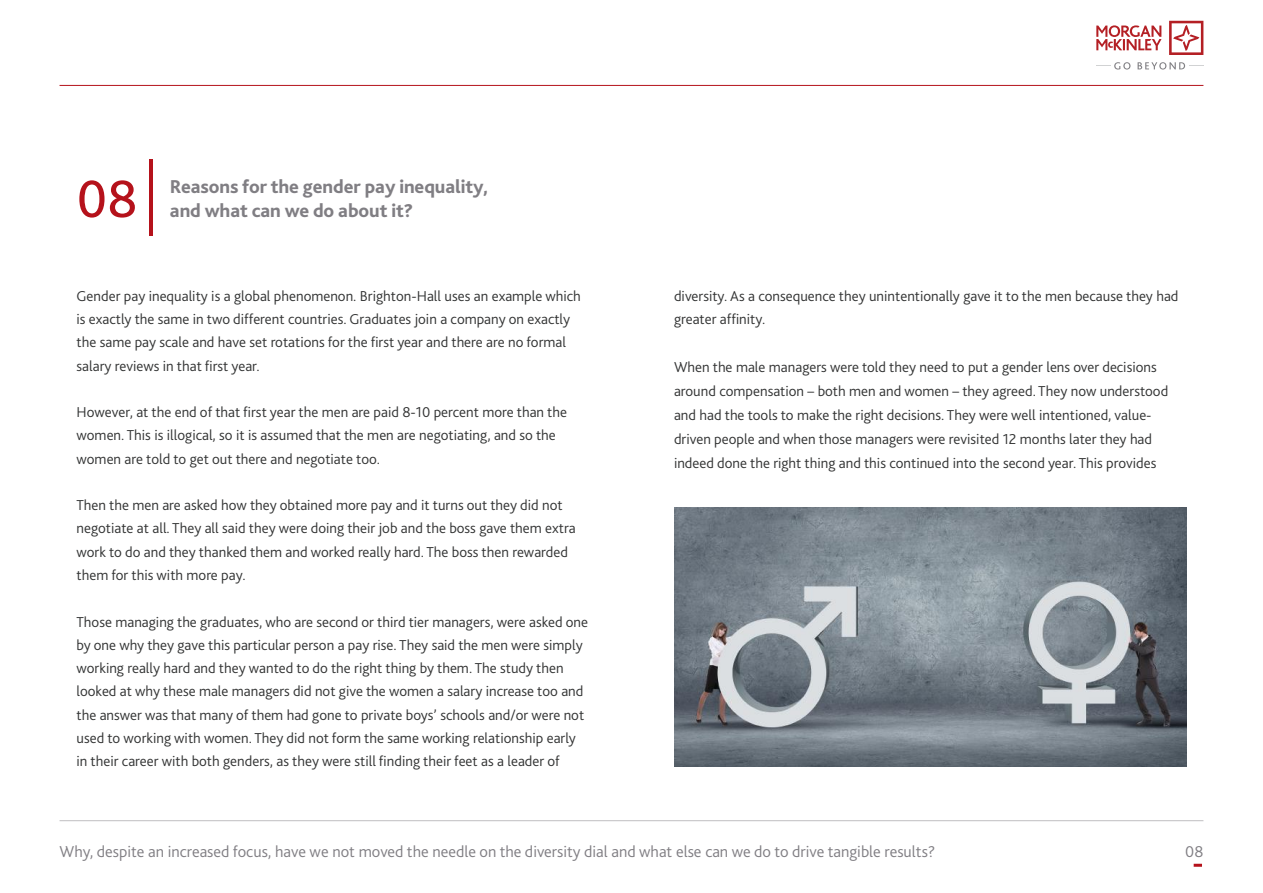
<style>
.page{position:relative;width:1263px;height:893px;background:#fff}
.page>*{position:absolute;margin:0;border:0;box-sizing:border-box;transform-origin:0 0}
.t1{font:55.2px "Bliss 2";color:#b5121b}
.t2{font:800 19.5px "Bliss 2";letter-spacing:-.005em;color:#807e83}
.t3{font:300 16.5px "Bliss 2";color:#807e83}
.t4{font:300 15px/23.2px "Bliss 2";color:#323333}
</style>
<div class="page">
<hr style="left:60px;top:820px;width:1143px;height:1px;background:#bfbec1">
<hr style="left:60px;top:85px;width:1143px;height:1px;background:#b5121b">
<svg style="left:1096px;top:25px;width:65px;height:25px"></svg>
<svg style="left:1169px;top:21px;width:34px;height:34px"></svg>
<svg style="left:1096px;top:62px;width:34px;height:8px"></svg>
<svg style="left:1137px;top:62px;width:66px;height:8px"></svg>
<hr style="left:150px;top:159px;width:3px;height:77px;background:#b5121b">
<svg style="left:1194px;top:864px;width:8px;height:3px"></svg>
<img style="left:674px;top:507px;width:512px;height:260px">
<h1 class="t1" style="left:77px;top:164px;width:63px">08</h1>
<h2 class="t2" style="left:170px;top:174px;width:319px">Reasons for the gender pay inequality,</h2>
<h2 class="t2" style="left:170px;top:198px;width:245px">and what can we do about it?</h2>
<p class="t4" style="left:77px;top:284px;width:506px">Gender pay inequality is a global phenomenon. Brighton-Hall uses an example which is exactly the same in two different countries. Graduates join a company on exactly the same pay scale and have set rotations for the first year and there are no formal salary reviews in that first year.</p>
<p class="t4" style="left:77px;top:401px;width:492px">However, at the end of that first year the men are paid 8-10 percent more than the women. This is illogical, so it is assumed that the men are negotiating, and so the women are told to get out there and negotiate too.</p>
<p class="t4" style="left:77px;top:494px;width:501px">Then the men are asked how they obtained more pay and it turns out they did not negotiate at all. They all said they were doing their job and the boss gave them extra work to do and they thanked them and worked really hard. The boss then rewarded them for this with more pay.</p>
<p class="t4" style="left:77px;top:610px;width:513px">Those managing the graduates, who are second or third tier managers, were asked one by one why they gave this particular person a pay rise. They said the men were simply working really hard and they wanted to do the right thing by them. The study then looked at why these male managers did not give the women a salary increase too and the answer was that many of them had gone to private boys’ schools and/or were not used to working with women. They did not form the same working relationship early in their career with both genders, as they were still finding their feet as a leader of</p>
<p class="t4" style="left:674px;top:284px;width:506px">diversity. As a consequence they unintentionally gave it to the men because they had greater affinity.</p>
<p class="t4" style="left:674px;top:355px;width:496px;line-height:24px">When the male managers were told they need to put a gender lens over decisions around compensation – both men and women – they agreed. They now understood and had the tools to make the right decisions. They were well intentioned, value&shy;driven people and when those managers were revisited 12 months later they had indeed done the right thing and this continued into the second year. This provides</p>
<p class="t3" style="left:60px;top:841px;width:877px">Why, despite an increased focus, have we not moved the needle on the diversity dial and what else can we do to drive tangible results?</p>
<p class="t3" style="left:1185px;top:841px;width:20px">08</p>
</div>
